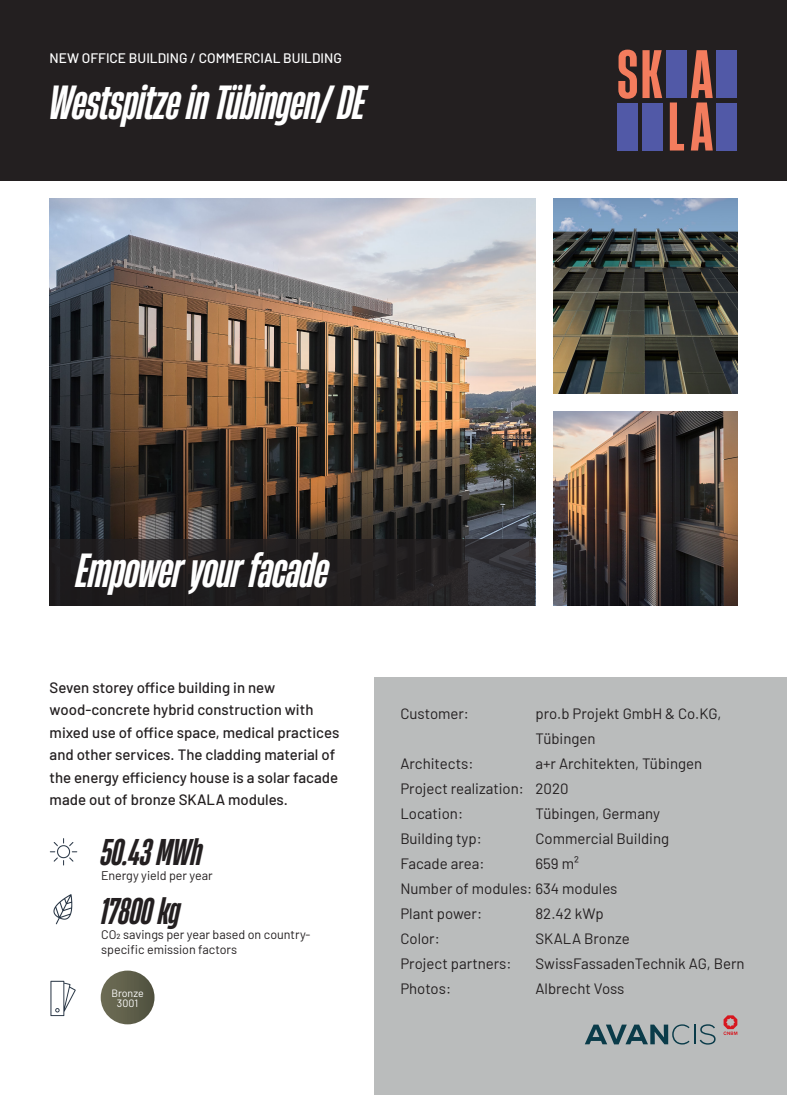
<style>
.page{position:relative;width:787px;height:1095px;background:#fff}
.page>*{position:absolute;margin:0;border:0;box-sizing:border-box;transform-origin:0 0}
.t1{font:italic 700 45px "Heading Now 36";color:#fff}
.t2{font:italic 700 35px "Heading Now 36";color:#231f20}
.t3{font:15px "Barlow";color:#231f20}
.t4{font:500 15px/22.5px "Barlow";color:#231f20}
.t5{font:500 13.75px "Barlow";color:#fff}
.t6{font:12.5px/15px "Barlow";color:#231f20}
.t7{font:10.62px/10.6px "Barlow";color:#fff;text-align:center}
</style>
<div class="page">
<div style="left:375px;top:677px;width:412px;height:418px;background:#babcbc"></div>
<div style="left:0;top:0;width:787px;height:181px;background:#231f20"></div>
<img style="left:553px;top:411px;width:184px;height:195px">
<img style="left:50px;top:198px;width:485px;height:341px">
<img style="left:553px;top:198px;width:184px;height:195px">
<img style="left:50px;top:838px;width:28px;height:28px">
<img style="left:53px;top:894px;width:20px;height:31px">
<img style="left:50px;top:980px;width:26px;height:37px">
<svg style="left:585px;top:1024px;width:130px;height:21px"></svg>
<svg style="left:723px;top:1015px;width:14px;height:20px"></svg>
<svg style="left:50px;top:539px;width:485px;height:67px;background:#242122"></svg>
<div style="left:101px;top:970px;width:53px;height:54px;background:linear-gradient(to right,#706f57,#50513f);border-radius:27px"></div>
<div style="left:667px;top:50px;width:20px;height:48px;background:#5159a7"></div>
<div style="left:716px;top:50px;width:20px;height:48px;background:#5159a7"></div>
<div style="left:617px;top:103px;width:20px;height:47px;background:#5159a7"></div>
<div style="left:642px;top:103px;width:20px;height:47px;background:#5159a7"></div>
<div style="left:716px;top:103px;width:20px;height:47px;background:#5159a7"></div>
<svg style="left:690px;top:50px;width:22px;height:101px"></svg>
<svg style="left:669px;top:102px;width:15px;height:49px"></svg>
<svg style="left:618px;top:50px;width:44px;height:49px"></svg>
<p class="t5" style="left:50px;top:48px;width:294px">NEW OFFICE BUILDING / COMMERCIAL BUILDING</p>
<p class="t1" style="left:50px;top:71px;width:317px">Westspitze in Tübingen/ DE</p>
<p class="t1" style="left:77px;top:539px;width:254px">Empower your facade</p>
<p class="t4" style="left:50px;top:675px;width:227px">Seven storey office building in new</p>
<p class="t4" style="left:50px;top:697px;width:291px">wood-concrete hybrid construction with mixed use of office space, medical practices and other services. The cladding material of the energy efficiency house is a solar facade</p>
<p class="t4" style="left:50px;top:787px;width:240px">made out of bronze SKALA modules.</p>
<p class="t2" style="left:101px;top:828px;width:103px">50.43 MWh</p>
<p class="t2" style="left:101px;top:886px;width:81px">17800 kg</p>
<p class="t6" style="left:101px;top:867px;width:113px">Energy yield per year</p>
<p class="t6" style="left:101px;top:926px;width:211px">CO2 savings per year based on country&shy;specific emission factors</p>
<p class="t7" style="left:111px;top:987px;width:34px">Bronze<br>3001</p>
<p class="t3" style="left:400px;top:703px;width:70px">Customer:</p>
<p class="t3" style="left:535px;top:703px;width:187px">pro.b Projekt GmbH &amp; Co.KG,</p>
<p class="t3" style="left:535px;top:728px;width:62px">Tübingen</p>
<p class="t3" style="left:400px;top:753px;width:74px">Architects:</p>
<p class="t3" style="left:535px;top:753px;width:168px">a+r Architekten, Tübingen</p>
<p class="t3" style="left:400px;top:778px;width:170px">Project realization: 2020</p>
<p class="t3" style="left:400px;top:803px;width:64px">Location:</p>
<p class="t3" style="left:535px;top:803px;width:126px">Tübingen, Germany</p>
<p class="t3" style="left:400px;top:828px;width:83px">Building typ:</p>
<p class="t3" style="left:535px;top:828px;width:135px">Commercial Building</p>
<p class="t3" style="left:400px;top:853px;width:86px">Facade area:</p>
<p class="t3" style="left:535px;top:853px;width:45px">659 m²</p>
<p class="t3" style="left:400px;top:878px;width:218px">Number of modules: 634 modules</p>
<p class="t3" style="left:400px;top:903px;width:83px">Plant power:</p>
<p class="t3" style="left:535px;top:903px;width:70px">82.42 kWp</p>
<p class="t3" style="left:400px;top:928px;width:41px">Color:</p>
<p class="t3" style="left:535px;top:928px;width:96px">SKALA Bronze</p>
<p class="t3" style="left:400px;top:953px;width:113px">Project partners:</p>
<p class="t3" style="left:535px;top:953px;width:211px">SwissFassadenTechnik AG, Bern</p>
<p class="t3" style="left:400px;top:978px;width:52px">Photos:</p>
<p class="t3" style="left:535px;top:978px;width:90px">Albrecht Voss</p>
</div>
